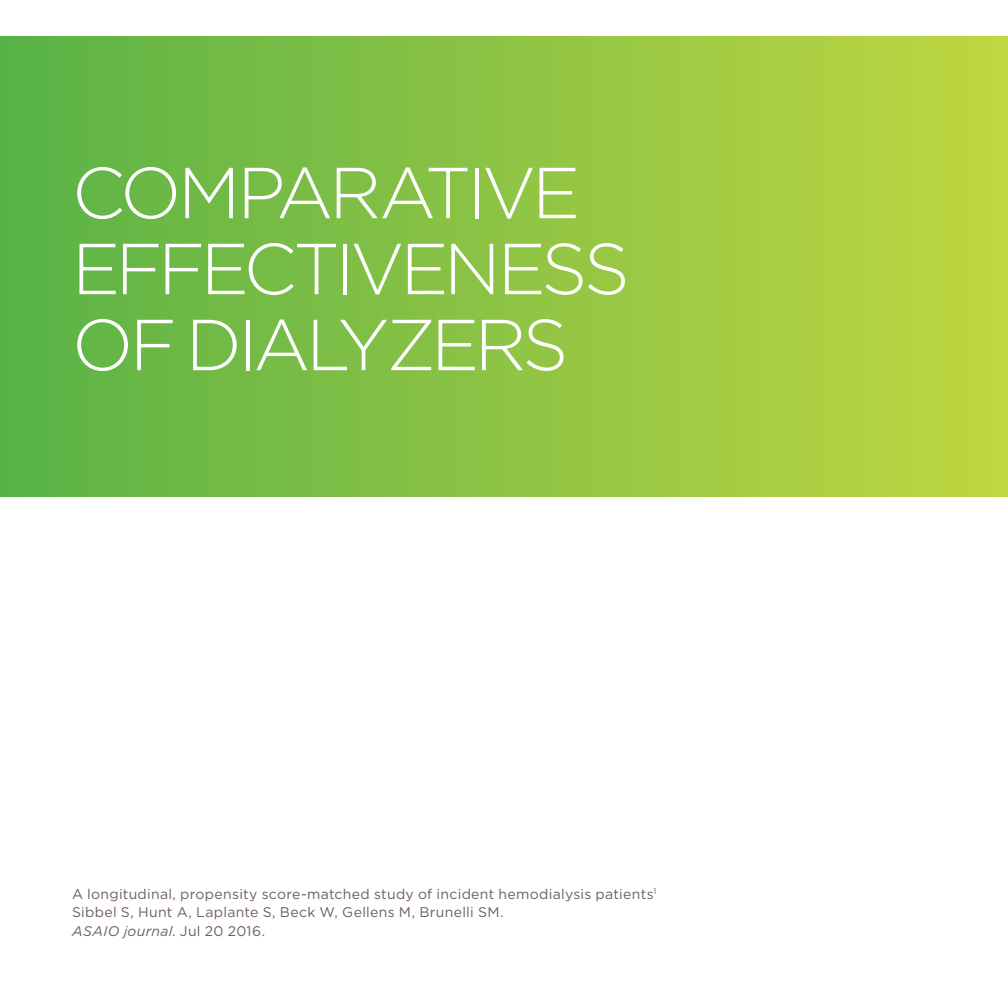
<style>
.page{position:relative;width:1008px;height:1008px;background:#fff}
.page>*{position:absolute;margin:0;border:0;box-sizing:border-box;transform-origin:0 0}
.t1{font:300 72px/76px "Gotham";letter-spacing:-.06em;color:#fff}
.Intro_paragraph{font:14px "Gotham";letter-spacing:.02em;color:#6f5e5e}
.Intro_paragraph-2{font:italic 14px "Gotham";letter-spacing:.02em;color:#6f5e5e}
.s1{font-style:normal}
</style>
<div class="page">
<div style="left:0;top:36px;width:1008px;height:460px;background:linear-gradient(to right,#59b247,#c1d642)"></div>
<p class="t1" style="left:72px;top:153px;width:559px">COMPARATIVE<br>EFFECTIVENESS<br>OF DIALYZERS</p>
<p class="Intro_paragraph" style="left:72px;top:885px;width:586px">A longitudinal, propensity score-matched study of incident hemodialysis patients<sup>1</sup></p>
<p class="Intro_paragraph" style="left:72px;top:903px;width:433px">Sibbel S, Hunt A, Laplante S, Beck W, Gellens M, Brunelli SM.</p>
<p class="Intro_paragraph-2" style="left:72px;top:922px;width:195px">ASAIO journal<span class="s1">. Jul 20 2016.</span></p>
</div>
